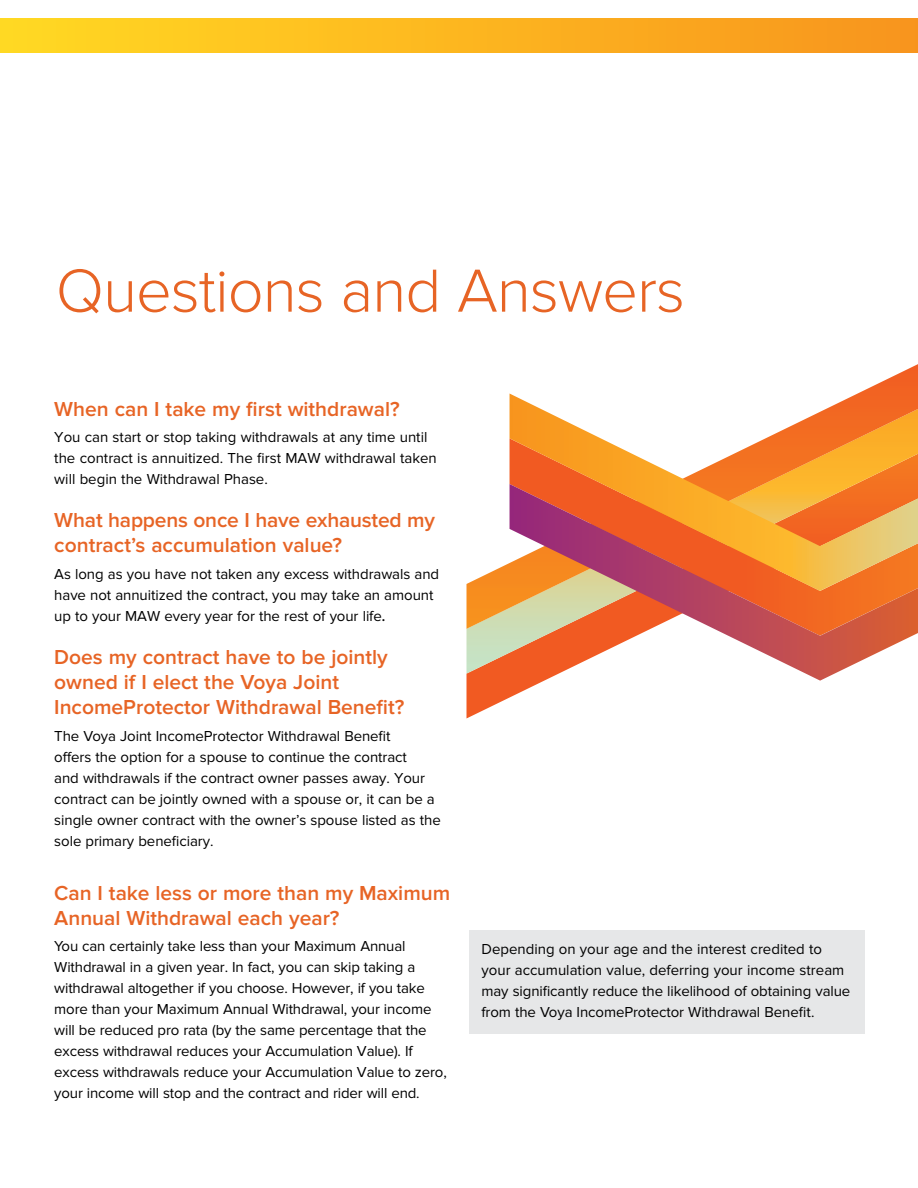
<style>
.page{position:relative;width:918px;height:1188px;background:#fff}
.page>*{position:absolute;margin:0;border:0;box-sizing:border-box;transform-origin:0 0}
.t1{font:300 63px "Proxima Nova";letter-spacing:-.015em;color:#e76425}
.t2{font:600 21px/25.2px "Proxima Nova";color:#e76425}
.t3{font:15px/21px "Proxima Nova";letter-spacing:-.005em;color:#000}
.s1{font-weight:600}
</style>
<div class="page">
<div style="left:0;top:19px;width:918px;height:34px;background:linear-gradient(to right,#ffd922,#f8941d)"></div>
<div style="left:470px;top:930px;width:395px;height:104px;background:#e6e7e8"></div>
<svg style="left:466px;top:674px;width:78px;height:44px"></svg>
<svg style="left:466px;top:364px;width:452px;height:265px"></svg>
<svg style="left:510px;top:591px;width:408px;height:90px"></svg>
<svg style="left:510px;top:394px;width:408px;height:197px"></svg>
<h1 class="t1" style="left:56px;top:255px;width:631px">Questions and Answers</h1>
<h2 class="t2" style="left:54px;top:396px;width:347px">When can I take my first withdrawal?</h2>
<p class="t3" style="left:54px;top:427px;width:384px">You can start or stop taking withdrawals at any time until the contract is annuitized. The first MAW withdrawal taken will begin the Withdrawal Phase.</p>
<h2 class="t2" style="left:54px;top:508px;width:382px">What happens once I have exhausted my contract’s accumulation value?</h2>
<p class="t3" style="left:54px;top:564px;width:386px">As long as you have not taken any excess withdrawals and have not annuitized the contract, you may take an amount up to your MAW every year for the rest of your life<span class="s1">.</span></p>
<h2 class="t2" style="left:54px;top:645px;width:352px">Does my contract have to be jointly owned if I elect the Voya Joint<br>IncomeProtector Withdrawal Benefit?</h2>
<p class="t3" style="left:54px;top:726px;width:388px">The Voya Joint IncomeProtector Withdrawal Benefit<br>offers the option for a spouse to continue the contract<br>and withdrawals if the contract owner passes away. Your contract can be jointly owned with a spouse or, it can be a single owner contract with the owner’s spouse listed as the sole primary beneficiary.</p>
<h2 class="t2" style="left:54px;top:881px;width:397px">Can I take less or more than my Maximum<br>Annual Withdrawal each year?</h2>
<p class="t3" style="left:54px;top:936px;width:394px">You can certainly take less than your Maximum Annual Withdrawal in a given year. In fact, you can skip taking a withdrawal altogether if you choose. However, if you take more than your Maximum Annual Withdrawal, your income will be reduced pro rata (by the same percentage that the excess withdrawal reduces your Accumulation Value). If excess withdrawals reduce your Accumulation Value to zero, your income will stop and the contract and rider will end.</p>
<p class="t3" style="left:482px;top:939px;width:370px">Depending on your age and the interest credited to your accumulation value, deferring your income stream may significantly reduce the likelihood of obtaining value from the Voya IncomeProtector Withdrawal Benefit.</p>
</div>
